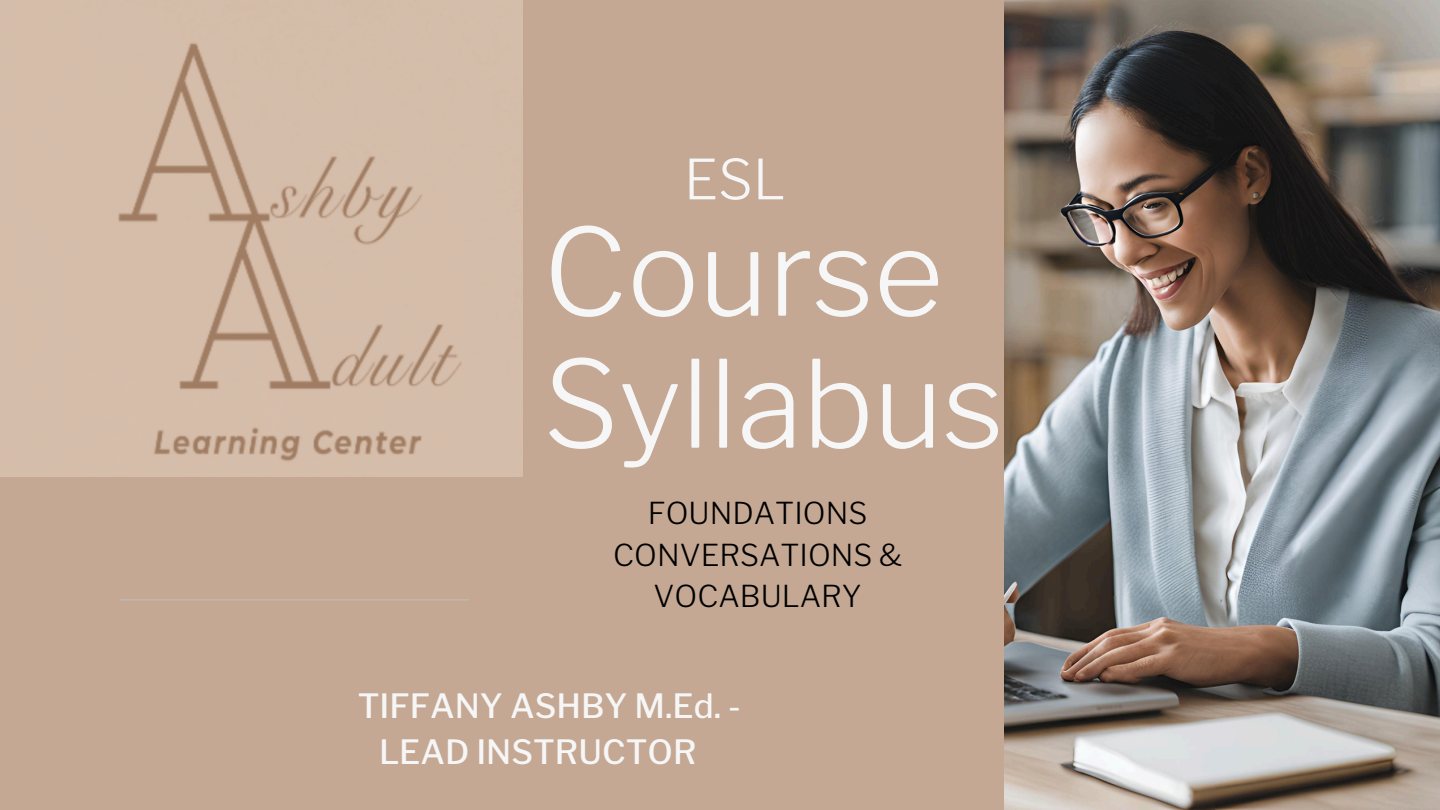
<style>
.page{position:relative;width:1440px;height:810px;background:#c4a893}
.page>*{position:absolute;margin:0;border:0;box-sizing:border-box;transform-origin:0 0}
.t1{font:300 120px/132px "Libre Franklin";color:#f6f6f6}
.t2{font:300 55px "Libre Franklin";color:#f6f6f6}
.t3{font:500 33.2px "Libre Franklin";color:#f6f6f6}
.t4{font:300 30px/41.2px "Libre Franklin";color:#000;text-align:center}
</style>
<div class="page">
<hr style="left:119px;top:600px;width:350px;height:1px;background:#bfbfbf">
<img style="left:0;top:0;width:523px;height:477px">
<img style="left:1004px;top:0;width:436px;height:810px">
<h1 class="t2" style="left:684px;top:146px;width:103px">ESL</h1>
<p class="t1" style="left:543px;top:207px;width:462px">Course<br>Syllabus</p>
<h3 class="t4" style="left:613px;top:493px;width:290px">FOUNDATIONS<br>CONVERSATIONS &amp;<br>VOCABULARY</h3>
<p class="t3" style="left:358px;top:686px;width:384px">TIFFANY ASHBY M.Ed. -</p>
<h2 class="t3" style="left:379px;top:732px;width:319px">LEAD INSTRUCTOR</h2>
</div>
